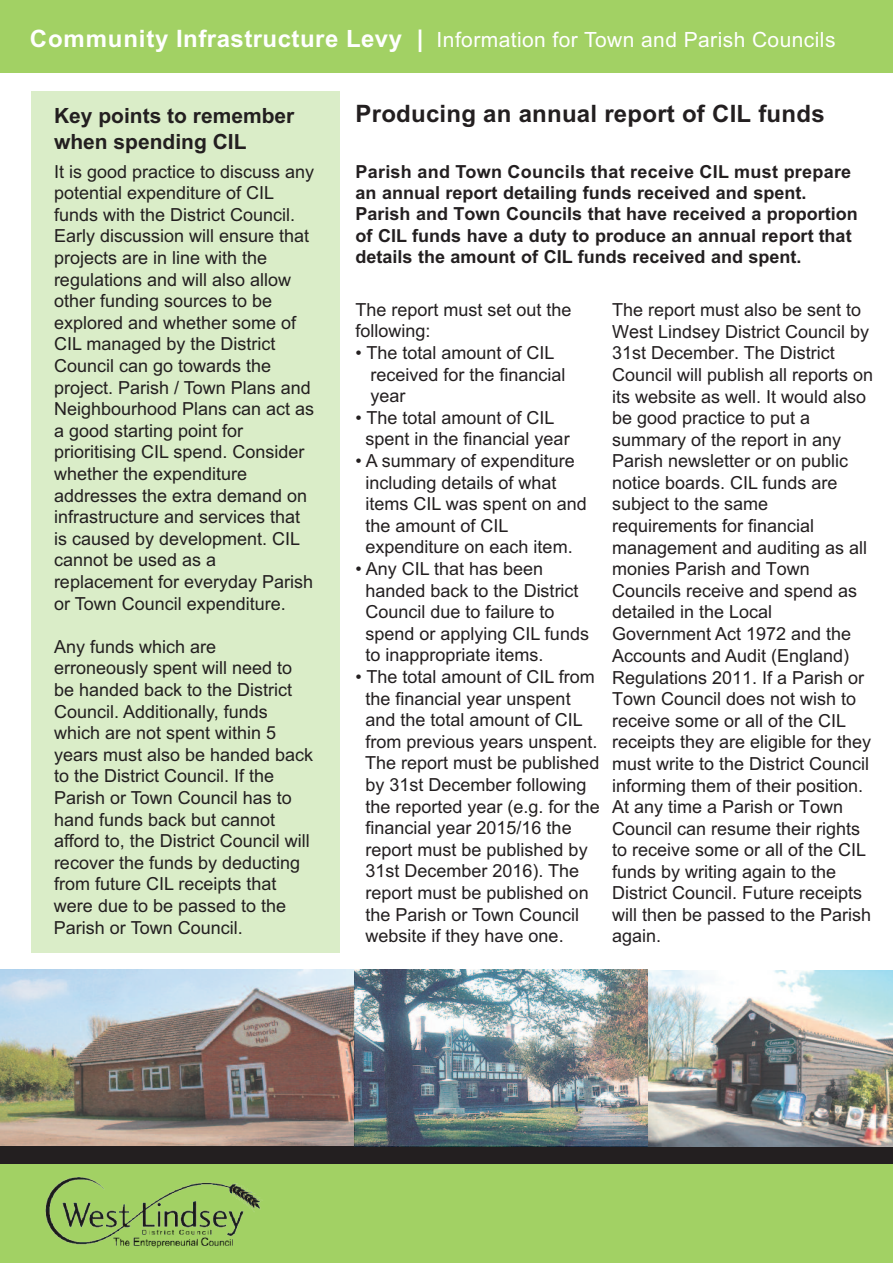
<style>
.page{position:relative;width:893px;height:1263px;background:#fff}
.page>*{position:absolute;margin:0;border:0;box-sizing:border-box;transform-origin:0 0}
.t1{font:700 24px "Arial";letter-spacing:.01em;color:#231f20}
.t2{font:21px "Arial";letter-spacing:.02em;color:#fff}
.t3{font:700 21px/25.2px "Arial";color:#231f20}
.t4{font:18px/21.6px "Arial";color:#231f20}
.t5{font:700 18px/21.1px "Arial";color:#231f20}
.s1{font-weight:700;font-size:24px}
</style>
<div class="page">
<img style="left:0;top:969px;width:648px;height:177px">
<div style="left:0;top:0;width:893px;height:73px;background:#a2d164"></div>
<div style="left:32px;top:92px;width:308px;height:861px;background:#daedc8"></div>
<div style="left:0;top:1164px;width:893px;height:99px;background:#a2d164"></div>
<div style="left:0;top:1146px;width:893px;height:18px;background:#231f20"></div>
<img style="left:45px;top:1177px;width:218px;height:71px">
<img style="left:647px;top:970px;width:246px;height:176px">
<img style="left:355px;top:969px;width:292px;height:177px">
<p class="t2" style="left:30px;top:28px;width:807px"><span class="s1">Community Infrastructure Levy |</span> Information for Town and Parish Councils</p>
<p class="t3" style="left:54px;top:103px;width:242px">Key points to remember when spending CIL</p>
<p class="t4" style="left:54px;top:160px;width:262px">It is good practice to discuss any potential expenditure of CIL funds with the District Council.<br>Early discussion will ensure that projects are in line with the regulations and will also allow other funding sources to be explored and whether some of<br>CIL managed by the District<br>Council can go towards the project. Parish / Town Plans and<br>Neighbourhood Plans can act as a good starting point for prioritising CIL spend. Consider whether the expenditure addresses the extra demand on infrastructure and services that is caused by development. CIL cannot be used as a replacement for everyday Parish or Town Council expenditure.</p>
<p class="t4" style="left:54px;top:636px;width:261px">Any funds which are erroneously spent will need to be handed back to the District<br>Council. Additionally, funds which are not spent within 5 years must also be handed back to the District Council. If the<br>Parish or Town Council has to hand funds back but cannot afford to, the District Council will recover the funds by deducting from future CIL receipts that were due to be passed to the<br>Parish or Town Council.</p>
<h1 class="t1" style="left:356px;top:100px;width:471px">Producing an annual report of CIL funds</h1>
<p class="t5" style="left:356px;top:161px;width:504px">Parish and Town Councils that receive CIL must prepare an annual report detailing funds received and spent.<br>Parish and Town Councils that have received a proportion</p>
<p class="t5" style="left:356px;top:226px;width:498px;line-height:20.7px">of CIL funds have a duty to produce an annual report that details the amount of CIL funds received and spent.</p>
<p class="t4" style="left:356px;top:299px;width:218px">The report must set out the following:</p>
<p class="t4" style="left:370px;top:342px;width:197px;text-indent:-15px">• The total amount of CIL received for the financial year</p>
<p class="t4" style="left:366px;top:407px;width:206px;text-indent:-10px">• The total amount of CIL spent in the financial year</p>
<p class="t4" style="left:366px;top:450px;width:223px;text-indent:-10px">• A summary of expenditure including details of what items CIL was spent on and the amount of CIL expenditure on each item.</p>
<p class="t4" style="left:366px;top:558px;width:225px;text-indent:-10px">• Any CIL that has been handed back to the District<br>Council due to failure to spend or applying CIL funds to inappropriate items.</p>
<p class="t4" style="left:365px;top:666px;width:236px;text-indent:-10px">• The total amount of CIL from the financial year unspent and the total amount of CIL from previous years unspent.<br>The report must be published by 31st December following the reported year (e.g. for the financial year 2015/16 the report must be published by<br>31st December 2016). The report must be published on the Parish or Town Council website if they have one.</p>
<p class="t4" style="left:612px;top:299px;width:263px">The report must also be sent to<br>West Lindsey District Council by<br>31st December. The District<br>Council will publish all reports on its website as well. It would also be good practice to put a summary of the report in any<br>Parish newsletter or on public notice boards. CIL funds are subject to the same requirements for financial management and auditing as all monies Parish and Town<br>Councils receive and spend as detailed in the Local<br>Government Act 1972 and the<br>Accounts and Audit (England)<br>Regulations 2011. If a Parish or<br>Town Council does not wish to receive some or all of the CIL receipts they are eligible for they must write to the District Council informing them of their position.<br>At any time a Parish or Town<br>Council can resume their rights to receive some or all of the CIL funds by writing again to the<br>District Council. Future receipts will then be passed to the Parish again.</p>
</div>
